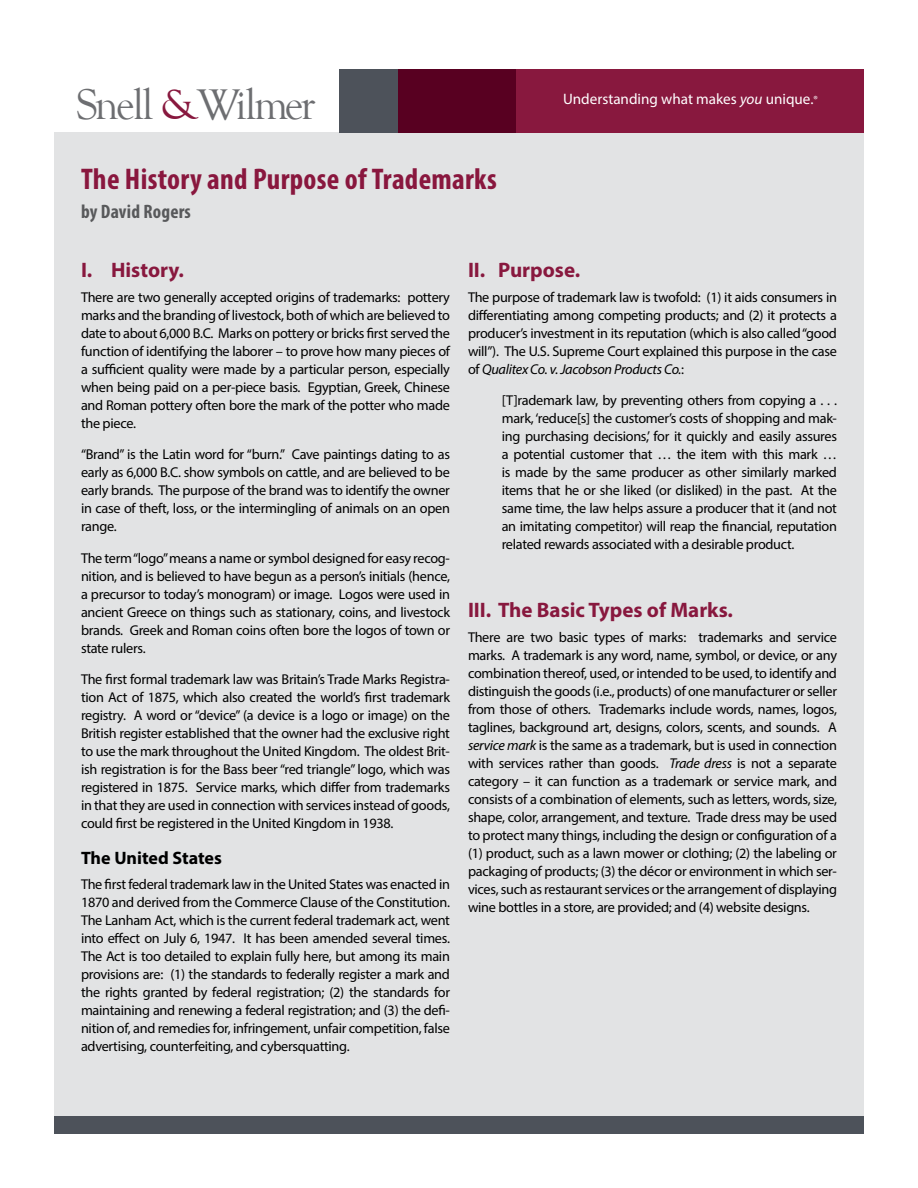
<style>
.page{position:relative;width:918px;height:1188px;background:#fff}
.page>*{position:absolute;margin:0;border:0;box-sizing:border-box;transform-origin:0 0}
.t1{font:44.1px "Goudy Old Style T";letter-spacing:-.06em;color:#6d6e71}
.t2{font:700 condensed 30px "Myriad Pro";letter-spacing:.01em;color:#89173e}
.t3{font:700 21px "Myriad Pro";color:#88183e}
.t4{font:700 condensed 19.5px "Myriad Pro";letter-spacing:.01em;color:#58595b}
.t5{font:700 18px "Myriad Pro";color:#000}
.t6{font:15.15px "Myriad Pro";color:#fff}
.t7{font:14.25px/18px "Myriad Pro";letter-spacing:-.02em;color:#000;text-align:justify}
.s1{color:#88183e}
.s2{font-style:italic}
.s3{font-size:10.5px}
</style>
<div class="page">
<div style="left:54px;top:133px;width:810px;height:1001px;background:#e2e3e4"></div>
<div style="left:54px;top:1117px;width:810px;height:17px;background:#4d525a"></div>
<div style="left:340px;top:69px;width:524px;height:64px;background:#88183e"></div>
<div style="left:397px;top:69px;width:119px;height:64px;background:#580021"></div>
<div style="left:339px;top:69px;width:58px;height:64px;background:#4d525a"></div>
<h1 class="t1" style="left:76px;top:81px;width:241px">Snell <span class="s1">&amp;</span>Wilmer</h1>
<p class="t6" style="left:563px;top:90px;width:256px">Understanding what makes <span class="s2">you</span> unique.<span class="s3">®</span></p>
<h2 class="t2" style="left:81px;top:160px;width:417px">The History and Purpose of Trademarks</h2>
<h3 class="t4" style="left:81px;top:199px;width:111px">by David Rogers</h3>
<h3 class="t3" style="left:81px;top:256px;width:104px">I. History.</h3>
<p class="t7" style="left:81px;top:288px;width:371px">There are two generally accepted origins of trademarks: pottery marks and the branding of livestock, both of which are believed to date to about 6,000 B.C. Marks on pottery or bricks first served the function of identifying the laborer – to prove how many pieces of a sufficient quality were made by a particular person, especially when being paid on a per-piece basis. Egyptian, Greek, Chinese and Roman pottery often bore the mark of the potter who made the piece.</p>
<p class="t7" style="left:81px;top:445px;width:371px">“Brand” is the Latin word for “burn.” Cave paintings dating to as early as 6,000 B.C. show symbols on cattle, and are believed to be early brands. The purpose of the brand was to identify the owner in case of theft, loss, or the intermingling of animals on an open range.</p>
<p class="t7" style="left:81px;top:549px;width:371px">The term “logo” means a name or symbol designed for easy recog&shy;nition, and is believed to have begun as a person’s initials (hence, a precursor to today’s monogram) or image. Logos were used in ancient Greece on things such as stationary, coins, and livestock brands. Greek and Roman coins often bore the logos of town or state rulers.</p>
<p class="t7" style="left:81px;top:670px;width:371px">The first formal trademark law was Britain’s Trade Marks Registra&shy;tion Act of 1875, which also created the world’s first trademark registry. A word or “device” (a device is a logo or image) on the British register established that the owner had the exclusive right to use the mark throughout the United Kingdom. The oldest Brit&shy;ish registration is for the Bass beer “red triangle” logo, which was registered in 1875. Service marks, which differ from trademarks in that they are used in connection with services instead of goods, could first be registered in the United Kingdom in 1938.</p>
<p class="t5" style="left:81px;top:847px;width:142px">The United States</p>
<p class="t7" style="left:81px;top:875px;width:371px">The first federal trademark law in the United States was enacted in 1870 and derived from the Commerce Clause of the Constitution.<br>The Lanham Act, which is the current federal trademark act, went into effect on July 6, 1947. It has been amended several times.<br>The Act is too detailed to explain fully here, but among its main provisions are: (1) the standards to federally register a mark and the rights granted by federal registration; (2) the standards for maintaining and renewing a federal registration; and (3) the defi&shy;nition of, and remedies for, infringement, unfair competition, false advertising, counterfeiting, and cybersquatting.</p>
<h3 class="t3" style="left:468px;top:256px;width:114px">II. Purpose.</h3>
<p class="t7" style="left:468px;top:288px;width:371px">The purpose of trademark law is twofold: (1) it aids consumers in differentiating among competing products; and (2) it protects a producer’s investment in its reputation (which is also called “good will”). The U.S. Supreme Court explained this purpose in the case of <span class="s2">Qualitex Co. v. Jacobson Products Co.</span>:</p>
<p class="t7" style="left:502px;top:391px;width:337px">[T]rademark law, by preventing others from copying a . . . mark, ‘reduce[s] the customer’s costs of shopping and mak&shy;ing purchasing decisions,’ for it quickly and easily assures a potential customer that … the item with this mark … is made by the same producer as other similarly marked items that he or she liked (or disliked) in the past. At the same time, the law helps assure a producer that it (and not an imitating competitor) will reap the financial, reputation related rewards associated with a desirable product.</p>
<h3 class="t3" style="left:468px;top:596px;width:267px">III. The Basic Types of Marks.</h3>
<p class="t7" style="left:468px;top:628px;width:371px">There are two basic types of marks: trademarks and service marks. A trademark is any word, name, symbol, or device, or any combination thereof, used, or intended to be used, to identify and distinguish the goods (i.e., products) of one manufacturer or seller from those of others. Trademarks include words, names, logos, taglines, background art, designs, colors, scents, and sounds. A <span class="s2">service mark</span> is the same as a trademark, but is used in connection with services rather than goods. <span class="s2">Trade dress</span> is not a separate category – it can function as a trademark or service mark, and consists of a combination of elements, such as letters, words, size, shape, color, arrangement, and texture. Trade dress may be used to protect many things, including the design or configuration of a (1) product, such as a lawn mower or clothing; (2) the labeling or packaging of products; (3) the décor or environment in which ser&shy;vices, such as restaurant services or the arrangement of displaying wine bottles in a store, are provided; and (4) website designs.</p>
</div>
